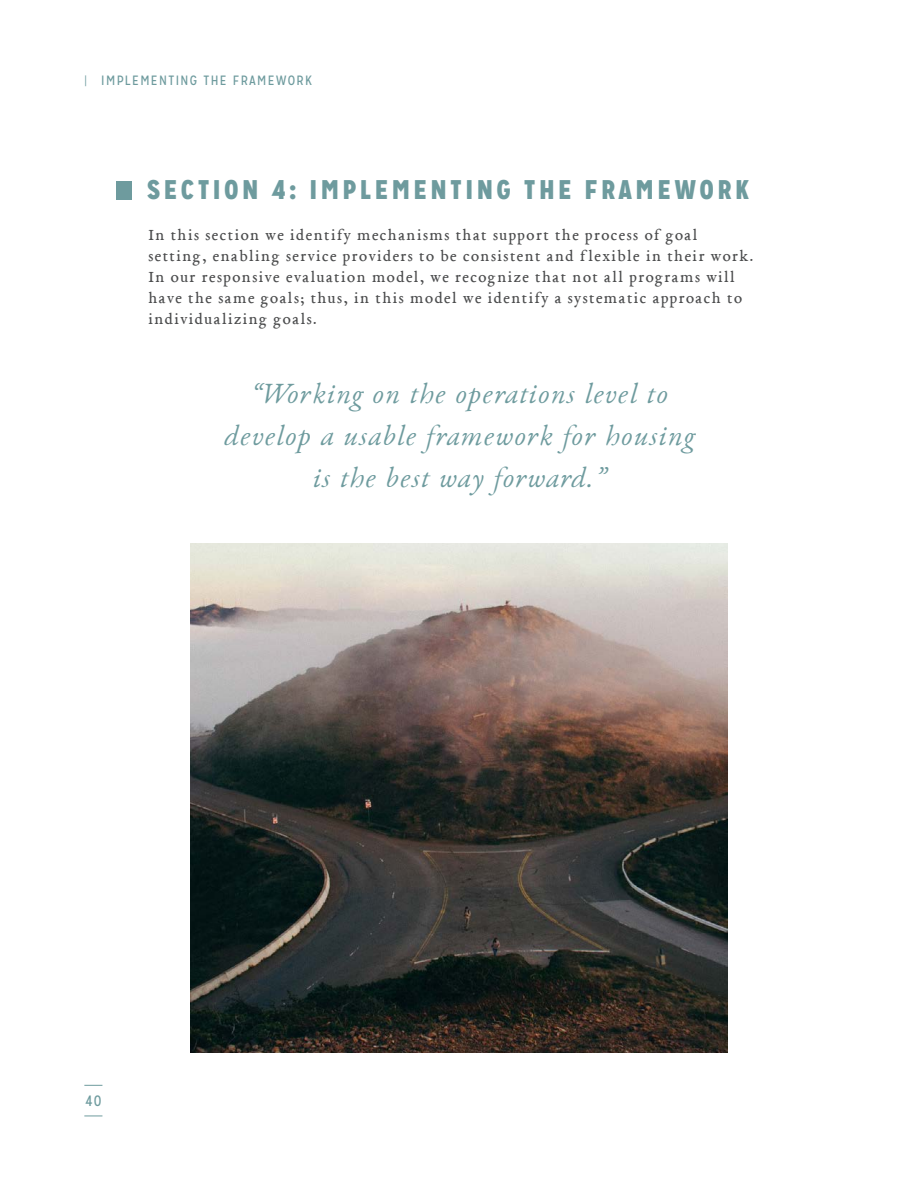
<style>
.page{position:relative;width:918px;height:1188px;background:#fff}
.page>*{position:absolute;margin:0;border:0;box-sizing:border-box;transform-origin:0 0}
.PULL_OUT_QUOTE{font:italic 28.5px/42px "EB Garamond 12";letter-spacing:.05em;color:#6e9b9e;text-align:center}
.HEADER_1{font:900 27px "Mission Gothic";letter-spacing:.15em;color:#6e9b9e}
.BODY{font:16.5px/21px "EB Garamond 08";letter-spacing:.09em;color:#4b4c4d}
.t1{font:15px "Mission Gothic";color:#6e9b9e}
.t2{font:13.5px "Mission Gothic";letter-spacing:.1em;color:#6e9b9e}
.s1{font-weight:300;font-size:12px}
</style>
<div class="page">
<svg style="left:84px;top:1085px;width:18px;height:1px"></svg>
<svg style="left:84px;top:1116px;width:18px;height:1px"></svg>
<img style="left:191px;top:544px;width:536px;height:509px">
<div style="left:117px;top:182px;width:15px;height:18px;background:#6e9b9e"></div>
<p class="t2" style="left:84px;top:72px;width:229px"><span class="s1">|</span> IMPLEMENTING THE FRAMEWORK</p>
<p class="HEADER_1" style="left:147px;top:172px;width:603px">SECTION 4: IMPLEMENTING THE FRAMEWORK</p>
<p class="BODY" style="left:148px;top:225px;width:606px">In this section we identify mechanisms that support the process of goal setting, enabling service providers to be consistent and flexible in their work.<br>In our responsive evaluation model, we recognize that not all programs will have the same goals; thus, in this model we identify a systematic approach to individualizing goals.</p>
<p class="PULL_OUT_QUOTE" style="left:224px;top:371px;width:472px">“Working on the operations level to develop a usable framework for housing is the best way forward.”</p>
<p class="t1" style="left:85px;top:1092px;width:18px">40</p>
</div>
